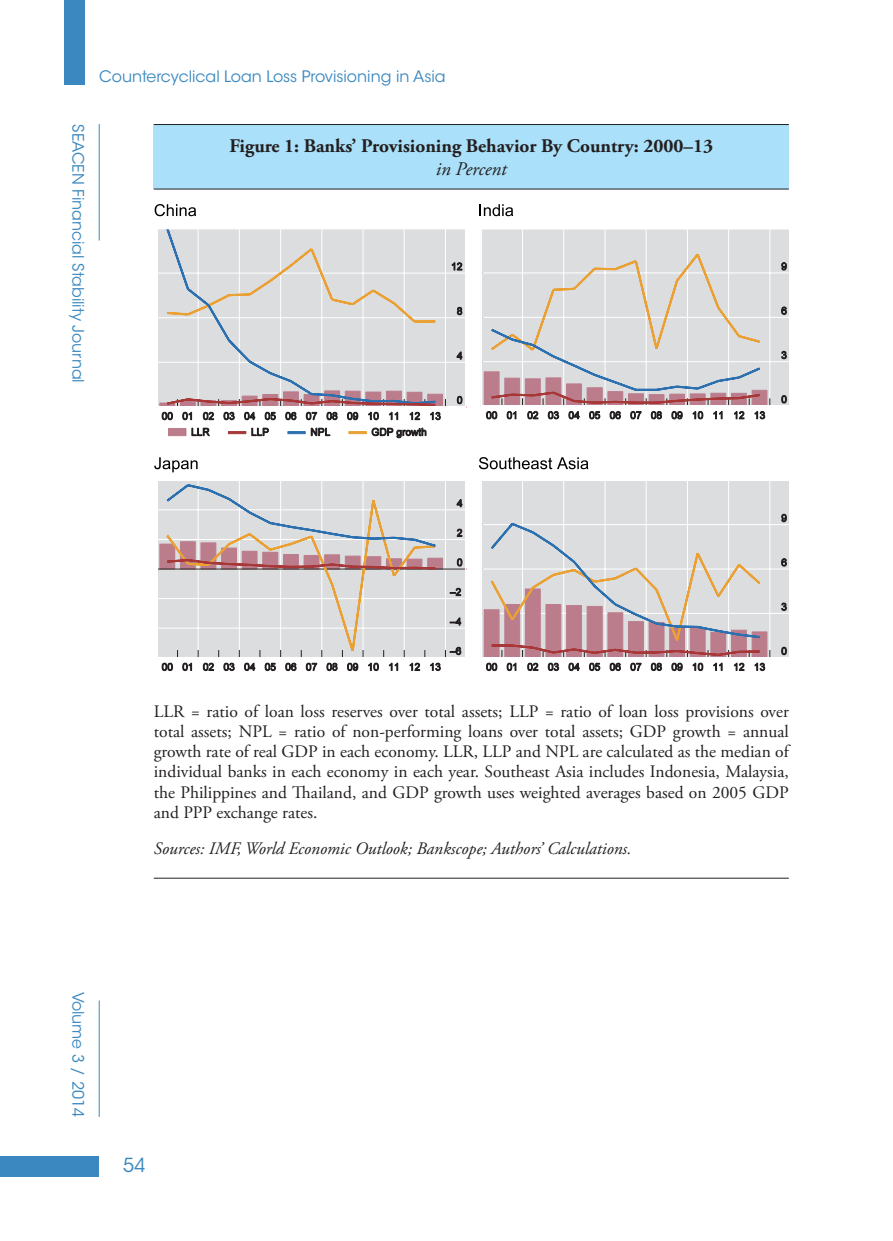
<style>
.page{position:relative;width:893px;height:1241px;background:#fff}
.page>*{position:absolute;margin:0;border:0;box-sizing:border-box;transform-origin:0 0}
.GraphMainHeading_Seg{font:700 19.25px "Adobe Garamond Pro";color:#231f20}
.GraphMainSubHeading{font:italic 19.25px "Adobe Garamond Pro";color:#231f20}
.t1{font:19.25px "ITC Avant Garde Std";color:#3a88bf}
.GraphFootnote_SegoeU{font:17.5px/20.1px "Adobe Garamond Pro";color:#231f20;text-align:justify}
.GraphFootnote_SegoeU-2{font:italic 17.5px "Adobe Garamond Pro";color:#231f20}
.t2{font:15.75px "ITC Avant Garde Std";color:#3a88bf}
</style>
<div class="page">
<div style="left:0;top:1156px;width:99px;height:20px;background:#3a88bf"></div>
<hr style="left:99px;top:124px;width:1px;height:116px;background:#3a88bf">
<hr style="left:99px;top:1000px;width:1px;height:116px;background:#3a88bf">
<div style="left:64px;top:0;width:20px;height:84px;background:#3a88bf"></div>
<div style="left:154px;top:124px;width:635px;height:65px;background:#aae0f9"></div>
<hr style="left:154px;top:877px;width:635px;height:1px;background:#231f20">
<hr style="left:154px;top:124px;width:635px;height:1px;background:#231f20">
<hr style="left:154px;top:189px;width:635px;height:1px;background:#231f20">
<svg style="left:155px;top:204px;width:41px;height:12px"></svg>
<svg style="left:480px;top:204px;width:33px;height:12px"></svg>
<svg style="left:161px;top:413px;width:280px;height:26px"></svg>
<svg style="left:158px;top:230px;width:307px;height:176px;background:#dadadb"></svg>
<svg style="left:457px;top:396px;width:10px;height:11px"></svg>
<svg style="left:457px;top:352px;width:5px;height:7px"></svg>
<svg style="left:457px;top:307px;width:5px;height:8px"></svg>
<svg style="left:452px;top:262px;width:10px;height:8px"></svg>
<svg style="left:162px;top:397px;width:278px;height:23px"></svg>
<div style="left:168px;top:428px;width:18px;height:7px;background:#bb7c8c"></div>
<svg style="left:192px;top:428px;width:17px;height:7px"></svg>
<svg style="left:228px;top:431px;width:18px;height:2px"></svg>
<svg style="left:252px;top:428px;width:17px;height:7px"></svg>
<svg style="left:288px;top:431px;width:17px;height:2px"></svg>
<svg style="left:311px;top:428px;width:19px;height:7px"></svg>
<svg style="left:349px;top:431px;width:17px;height:2px"></svg>
<svg style="left:372px;top:428px;width:54px;height:10px"></svg>
<svg style="left:482px;top:230px;width:307px;height:175px;background:#d8d2d3"></svg>
<svg style="left:781px;top:395px;width:5px;height:8px"></svg>
<svg style="left:781px;top:351px;width:5px;height:8px"></svg>
<svg style="left:781px;top:307px;width:5px;height:7px"></svg>
<svg style="left:781px;top:262px;width:5px;height:8px"></svg>
<svg style="left:486px;top:411px;width:11px;height:8px"></svg>
<svg style="left:507px;top:411px;width:9px;height:8px"></svg>
<svg style="left:528px;top:411px;width:10px;height:8px"></svg>
<svg style="left:548px;top:411px;width:11px;height:8px"></svg>
<svg style="left:569px;top:411px;width:10px;height:8px"></svg>
<svg style="left:589px;top:411px;width:11px;height:8px"></svg>
<svg style="left:610px;top:411px;width:11px;height:8px"></svg>
<svg style="left:630px;top:411px;width:11px;height:8px"></svg>
<svg style="left:651px;top:411px;width:11px;height:8px"></svg>
<svg style="left:672px;top:411px;width:10px;height:8px"></svg>
<svg style="left:693px;top:411px;width:10px;height:8px"></svg>
<svg style="left:714px;top:411px;width:8px;height:8px"></svg>
<svg style="left:734px;top:411px;width:10px;height:8px"></svg>
<svg style="left:755px;top:411px;width:10px;height:8px"></svg>
<svg style="left:154px;top:457px;width:44px;height:15px"></svg>
<svg style="left:479px;top:457px;width:109px;height:12px"></svg>
<svg style="left:161px;top:662px;width:280px;height:10px"></svg>
<svg style="left:158px;top:481px;width:307px;height:176px;background:#d7d2d3"></svg>
<svg style="left:450px;top:647px;width:11px;height:7px"></svg>
<svg style="left:450px;top:617px;width:11px;height:8px"></svg>
<svg style="left:450px;top:588px;width:11px;height:7px"></svg>
<svg style="left:457px;top:558px;width:10px;height:11px"></svg>
<svg style="left:457px;top:529px;width:5px;height:7px"></svg>
<svg style="left:457px;top:499px;width:5px;height:8px"></svg>
<svg style="left:162px;top:663px;width:11px;height:7px"></svg>
<svg style="left:183px;top:663px;width:9px;height:7px"></svg>
<svg style="left:203px;top:663px;width:11px;height:7px"></svg>
<svg style="left:224px;top:663px;width:10px;height:7px"></svg>
<svg style="left:244px;top:663px;width:11px;height:7px"></svg>
<svg style="left:265px;top:663px;width:11px;height:7px"></svg>
<svg style="left:286px;top:663px;width:10px;height:7px"></svg>
<svg style="left:306px;top:663px;width:11px;height:7px"></svg>
<svg style="left:327px;top:663px;width:10px;height:7px"></svg>
<svg style="left:347px;top:663px;width:11px;height:7px"></svg>
<svg style="left:369px;top:663px;width:10px;height:7px"></svg>
<svg style="left:389px;top:663px;width:9px;height:7px"></svg>
<svg style="left:410px;top:663px;width:10px;height:7px"></svg>
<svg style="left:431px;top:663px;width:9px;height:7px"></svg>
<svg style="left:486px;top:662px;width:280px;height:10px"></svg>
<svg style="left:482px;top:481px;width:307px;height:176px;background:#d4c9cb"></svg>
<svg style="left:781px;top:647px;width:5px;height:7px"></svg>
<svg style="left:781px;top:603px;width:5px;height:7px"></svg>
<svg style="left:781px;top:558px;width:5px;height:8px"></svg>
<svg style="left:781px;top:514px;width:5px;height:8px"></svg>
<svg style="left:486px;top:663px;width:11px;height:7px"></svg>
<svg style="left:507px;top:663px;width:9px;height:7px"></svg>
<svg style="left:528px;top:663px;width:10px;height:7px"></svg>
<svg style="left:548px;top:663px;width:11px;height:7px"></svg>
<svg style="left:569px;top:663px;width:10px;height:7px"></svg>
<svg style="left:589px;top:663px;width:11px;height:7px"></svg>
<svg style="left:610px;top:663px;width:11px;height:7px"></svg>
<svg style="left:630px;top:663px;width:11px;height:7px"></svg>
<svg style="left:651px;top:663px;width:11px;height:7px"></svg>
<svg style="left:672px;top:663px;width:10px;height:7px"></svg>
<svg style="left:693px;top:663px;width:10px;height:7px"></svg>
<svg style="left:714px;top:663px;width:8px;height:7px"></svg>
<svg style="left:734px;top:663px;width:10px;height:7px"></svg>
<svg style="left:755px;top:663px;width:10px;height:7px"></svg>
<p class="t2" style="left:99px;top:67px;width:348px">Countercyclical Loan Loss Provisioning in Asia</p>
<p class="t2" style="left:88px;top:124px;width:260px;rotate:90deg">SEACEN Financial Stability Journal</p>
<p class="GraphMainHeading_Seg" style="left:229px;top:135px;width:485px">Figure 1: Banks’ Provisioning Behavior By Country: 2000–13</p>
<p class="GraphMainSubHeading" style="left:436px;top:158px;width:72px">in Percent</p>
<p class="GraphFootnote_SegoeU" style="left:154px;top:702px;width:637px">LLR = ratio of loan loss reserves over total assets; LLP = ratio of loan loss provisions over total assets; NPL = ratio of non-performing loans over total assets; GDP growth = annual growth rate of real GDP in each economy. LLR, LLP and NPL are calculated as the median of individual banks in each economy in each year. Southeast Asia includes Indonesia, Malaysia, the Philippines and Thailand, and GDP growth uses weighted averages based on 2005 GDP and PPP exchange rates.</p>
<p class="GraphFootnote_SegoeU-2" style="left:154px;top:837px;width:479px">Sources: IMF, World Economic Outlook; Bankscope; Authors’ Calculations.</p>
<p class="t2" style="left:88px;top:991px;width:127px;rotate:90deg">Volume 3 / 2014</p>
<p class="t1" style="left:123px;top:1153px;width:24px">54</p>
</div>
